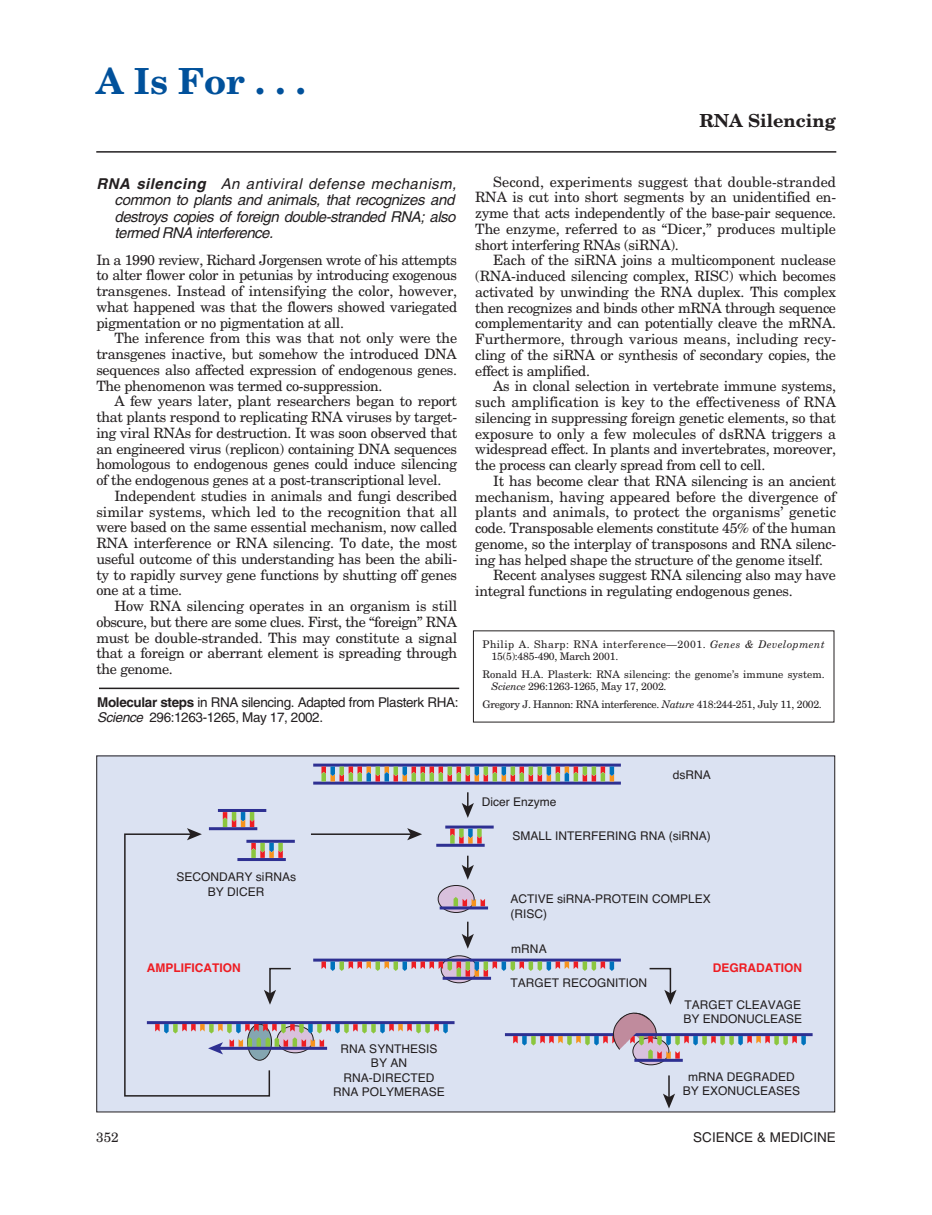
<style>
.page{position:relative;width:932px;height:1215px;background:#fff}
.page>*{position:absolute;margin:0;border:0;box-sizing:border-box;transform-origin:0 0}
.t1{font:700 36px "New Century Schlbk";color:#01519b}
.t2{font:700 18px "New Century Schlbk";color:#231f20}
.t3{font:italic 15px/16.5px "Helvetica";letter-spacing:-.025em;color:#231f20}
.t4{font:14.25px/15.8px "New Century Schlbk";letter-spacing:-.02em;color:#231f20;text-align:justify}
.t5{font:14.25px "New Century Schlbk";color:#231f20}
.t6{font:13.5px/15px "Helvetica";letter-spacing:-.03em;color:#231f20}
.t7{font:13.5px "Helvetica";color:#231f20}
.t8{font:13.5px "New Century Schlbk";color:#231f20}
.t9{font:12px/14.2px "Helvetica";color:#231f20;text-align:center}
.t10{font:700 12px "Helvetica";color:#ee1d23}
.t11{font:10.5px/12px "New Century Schlbk";color:#231f20}
.t12{font:10.5px/12px "New Century Schlbk";letter-spacing:.04em;color:#231f20}
.t13{font:10.5px "New Century Schlbk";letter-spacing:-.03em;color:#231f20}
.s1{font-weight:700}
.s2{font-style:italic}
</style>
<div class="page">
<hr style="left:96px;top:151px;width:740px;height:2px;background:#231f20">
<div style="left:97px;top:756px;width:737px;height:356px;background:#dbe2f2"></div>
<hr style="left:313px;top:764px;width:308px;height:3px;background:#2e3092">
<hr style="left:313px;top:782px;width:308px;height:3px;background:#2e3092">
<svg style="left:321px;top:766px;width:293px;height:16px"></svg>
<hr style="left:505px;top:1033px;width:307px;height:3px;background:#2e3092">
<svg style="left:124px;top:792px;width:681px;height:317px"></svg>
<hr style="left:99px;top:688px;width:360px;height:1px;background:#231f20">
<h1 class="t1" style="left:96px;top:68px;width:211px">A Is For . . .</h1>
<p class="t2" style="left:699px;top:114px;width:138px">RNA Silencing</p>
<p class="t3" style="left:114px;top:177px;width:343px;text-indent:-18px"><span class="s1">RNA silencing</span> An antiviral defense mechanism, common to plants and animals, that recognizes and destroys copies of foreign double-stranded RNA; also termed RNA interference.</p>
<p class="t4" style="left:96px;top:253px;width:362px">In a 1990 review, Richard Jorgensen wrote of his attempts to alter flower color in petunias by introducing exogenous transgenes. Instead of intensifying the color, however, what happened was that the flowers showed variegated pigmentation or no pigmentation at all.</p>
<p class="t4" style="left:96px;top:332px;width:362px;text-indent:18px">The inference from this was that not only were the transgenes inactive, but somehow the introduced DNA sequences also affected expression of endogenous genes.<br>The phenomenon was termed co-suppression.</p>
<p class="t4" style="left:96px;top:395px;width:362px;text-indent:18px">A few years later, plant researchers began to report that plants respond to replicating RNA viruses by target&shy;ing viral RNAs for destruction. It was soon observed that an engineered virus (replicon) containing DNA sequences homologous to endogenous genes could induce silencing of the endogenous genes at a post-transcriptional level.</p>
<p class="t4" style="left:96px;top:489px;width:362px;text-indent:18px">Independent studies in animals and fungi described similar systems, which led to the recognition that all were based on the same essential mechanism, now called RNA interference or RNA silencing. To date, the most useful outcome of this understanding has been the abili&shy;ty to rapidly survey gene functions by shutting off genes one at a time.</p>
<p class="t4" style="left:96px;top:600px;width:362px;text-indent:18px">How RNA silencing operates in an organism is still obscure, but there are some clues. First, the “foreign” RNA must be double-stranded. This may constitute a signal that a foreign or aberrant element is spreading through the genome.</p>
<p class="t6" style="left:97px;top:696px;width:363px"><span class="s1">Molecular steps</span> in RNA silencing. Adapted from Plasterk RHA:<br><span class="s2">Science</span> 296:1263-1265, May 17, 2002.</p>
<p class="t9" style="left:177px;top:871px;width:121px">SECONDARY siRNAs<br>BY DICER</p>
<p class="t4" style="left:475px;top:175px;width:362px;text-indent:18px">Second, experiments suggest that double-stranded RNA is cut into short segments by an unidentified en&shy;zyme that acts independently of the base-pair sequence.<br>The enzyme, referred to as “Dicer,” produces multiple short interfering RNAs (siRNA).</p>
<p class="t4" style="left:475px;top:254px;width:362px;text-indent:18px">Each of the siRNA joins a multicomponent nuclease (RNA-induced silencing complex, RISC) which becomes activated by unwinding the RNA duplex. This complex then recognizes and binds other mRNA through sequence complementarity and can potentially cleave the mRNA.<br>Furthermore, through various means, including recy&shy;cling of the siRNA or synthesis of secondary copies, the effect is amplified.</p>
<p class="t4" style="left:475px;top:380px;width:362px;text-indent:18px">As in clonal selection in vertebrate immune systems, such amplification is key to the effectiveness of RNA silencing in suppressing foreign genetic elements, so that exposure to only a few molecules of dsRNA triggers a widespread effect. In plants and invertebrates, moreover, the process can clearly spread from cell to cell.</p>
<p class="t4" style="left:493px;top:474px;width:344px">It has become clear that RNA silencing is an ancient</p>
<p class="t4" style="left:475px;top:490px;width:362px">mechanism, having appeared before the divergence of</p>
<p class="t5" style="left:475px;top:507px;width:362px">plants and animals, to protect the organisms’ genetic</p>
<p class="t4" style="left:475px;top:522px;width:362px">code. Transposable elements constitute 45% of the human</p>
<p class="t4" style="left:475px;top:537px;width:362px">genome, so the interplay of transposons and RNA silenc-</p>
<p class="t4" style="left:475px;top:553px;width:349px">ing has helped shape the structure of the genome itself.</p>
<p class="t4" style="left:493px;top:569px;width:344px">Recent analyses suggest RNA silencing also may have</p>
<p class="t4" style="left:475px;top:585px;width:319px">integral functions in regulating endogenous genes.</p>
<p class="t12" style="left:491px;top:639px;width:335px;text-indent:-9px">Philip A. Sharp: RNA interference—2001. <span class="s2">Genes &amp; Development<br></span>15(5):485-490, March 2001.</p>
<p class="t11" style="left:491px;top:669px;width:335px;text-indent:-9px">Ronald H.A. Plasterk: RNA silencing: the genome’s immune system.<br><span class="s2">Science</span> 296:1263-1265, May 17, 2002.</p>
<p class="t13" style="left:482px;top:700px;width:341px">Gregory J. Hannon: RNA interference. <span class="s2">Nature</span> 418:244-251, July 11, 2002.</p>
<p class="t9" style="left:672px;top:768px;width:40px">dsRNA</p>
<p class="t9" style="left:481px;top:796px;width:76px">Dicer Enzyme</p>
<p class="t9" style="left:512px;top:830px;width:200px">SMALL INTERFERING RNA (siRNA)</p>
<p class="t9" style="left:510px;top:893px;width:202px;text-align:left">ACTIVE siRNA-PROTEIN COMPLEX (RISC)</p>
<p class="t9" style="left:511px;top:942px;width:37px">mRNA</p>
<p class="t10" style="left:147px;top:963px;width:95px">AMPLIFICATION</p>
<p class="t10" style="left:712px;top:963px;width:91px">DEGRADATION</p>
<p class="t9" style="left:333px;top:1043px;width:113px">RNA SYNTHESIS<br>BY AN<br>RNA-DIRECTED<br>RNA POLYMERASE</p>
<p class="t9" style="left:510px;top:977px;width:138px">TARGET RECOGNITION</p>
<p class="t9" style="left:683px;top:999px;width:120px;text-align:left">TARGET CLEAVAGE<br>BY ENDONUCLEASE</p>
<p class="t9" style="left:682px;top:1070px;width:119px">mRNA DEGRADED<br>BY EXONUCLEASES</p>
<p class="t8" style="left:96px;top:1133px;width:24px">352</p>
<p class="t7" style="left:693px;top:1133px;width:144px">SCIENCE &amp; MEDICINE</p>
</div>
